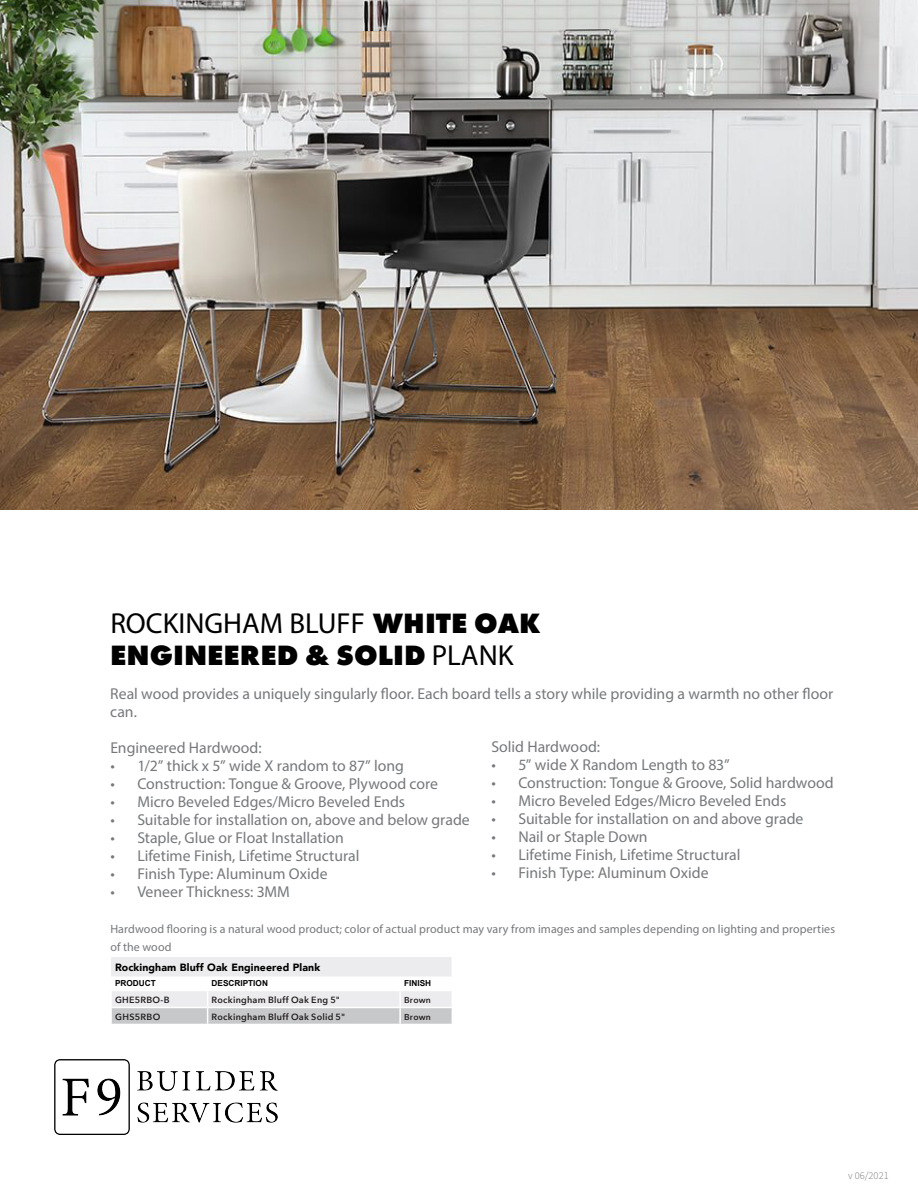
<style>
.page{position:relative;width:918px;height:1188px;background:#fff}
.page>*{position:absolute;margin:0;border:0;box-sizing:border-box;transform-origin:0 0}
.t1{font:800 28.95px/31.5px "Futura PT";color:#000}
.Bullets{font:15.75px/18px "Myriad Pro";color:#76787b}
.Bullets-2{font:12px/18px "Myriad Pro";letter-spacing:.01em;color:#76787b}
.Chart_Heading{font:900 10.5px "Avenir";letter-spacing:.01em;color:#000}
.t2{font:10.5px "Source Sans Variable";color:#76787b}
.Table_copy{font:600 9px "Avenir Next";letter-spacing:.03em;color:#231f20}
.Chart_Part{font:600 9px "Avenir Next";letter-spacing:.03em;color:#231f20}
.Table_copy-2{font:600 8.7px "Avenir Next";letter-spacing:.03em;color:#231f20}
.Column_Header{font:700 8.25px "Arial";color:#000}
.s1{font-family:"Myriad Pro";font-weight:400}
</style>
<div class="page">
<hr style="left:0;top:509px;width:1px;height:30px;background:#e1dae6">
<svg style="left:111px;top:957px;width:341px;height:67px"></svg>
<hr style="left:110px;top:990px;width:98px;height:1px;background:#fff">
<img style="left:0;top:0;width:918px;height:509px">
<img style="left:54px;top:1059px;width:223px;height:76px">
<p class="t1" style="left:110px;top:607px;width:432px"><span class="s1">ROCKINGHAM BLUFF</span> WHITE OAK<br>ENGINEERED &amp; SOLID <span class="s1">PLANK</span></p>
<p class="Bullets" style="left:110px;top:684px;width:724px">Real wood provides a uniquely singularly floor. Each board tells a story while providing a warmth no other floor can.</p>
<p class="Bullets" style="left:491px;top:738px;width:110px">Solid Hardwood:</p>
<p class="Bullets" style="left:491px;top:756px;width:240px">• 5” wide X Random Length to 83”</p>
<p class="Bullets" style="left:491px;top:774px;width:344px">• Construction: Tongue &amp; Groove, Solid hardwood</p>
<p class="Bullets" style="left:491px;top:792px;width:296px">• Micro Beveled Edges/Micro Beveled Ends</p>
<p class="Bullets" style="left:491px;top:810px;width:314px">• Suitable for installation on and above grade</p>
<p class="Bullets" style="left:491px;top:828px;width:158px">• Nail or Staple Down</p>
<p class="Bullets" style="left:491px;top:846px;width:251px">• Lifetime Finish, Lifetime Structural</p>
<p class="Bullets" style="left:491px;top:864px;width:219px">• Finish Type: Aluminum Oxide</p>
<p class="Bullets" style="left:110px;top:738px;width:153px">Engineered Hardwood:</p>
<p class="Bullets" style="left:110px;top:756px;width:295px">• 1/2” thick x 5” wide X random to 87” long</p>
<p class="Bullets" style="left:110px;top:774px;width:329px">• Construction: Tongue &amp; Groove, Plywood core</p>
<p class="Bullets" style="left:110px;top:792px;width:296px">• Micro Beveled Edges/Micro Beveled Ends</p>
<p class="Bullets" style="left:110px;top:810px;width:361px">• Suitable for installation on, above and below grade</p>
<p class="Bullets" style="left:110px;top:828px;width:235px">• Staple, Glue or Float Installation</p>
<p class="Bullets" style="left:110px;top:846px;width:251px">• Lifetime Finish, Lifetime Structural</p>
<p class="Bullets" style="left:110px;top:864px;width:219px">• Finish Type: Aluminum Oxide</p>
<p class="Bullets" style="left:110px;top:882px;width:181px">• Veneer Thickness: 3MM</p>
<p class="Bullets-2" style="left:110px;top:920px;width:726px">Hardwood flooring is a natural wood product; color of actual product may vary from images and samples depending on lighting and properties of the wood</p>
<p class="Chart_Heading" style="left:115px;top:959px;width:207px">Rockingham Bluff Oak Engineered Plank</p>
<p class="Column_Header" style="left:115px;top:978px;width:42px">PRODUCT</p>
<p class="Column_Header" style="left:212px;top:978px;width:58px">DESCRIPTION</p>
<p class="Column_Header" style="left:404px;top:978px;width:29px">FINISH</p>
<p class="Chart_Part" style="left:115px;top:993px;width:56px">GHE5RBO-B</p>
<p class="Table_copy" style="left:212px;top:993px;width:130px">Rockingham Bluff Oak Eng 5"</p>
<p class="Table_copy-2" style="left:404px;top:993px;width:28px">Brown</p>
<p class="Chart_Part" style="left:115px;top:1010px;width:47px">GHS5RBO</p>
<p class="Table_copy" style="left:212px;top:1010px;width:135px">Rockingham Bluff Oak Solid 5"</p>
<p class="Table_copy-2" style="left:404px;top:1010px;width:28px">Brown</p>
<p class="t2" style="left:848px;top:1169px;width:42px">v 06/2021</p>
</div>
